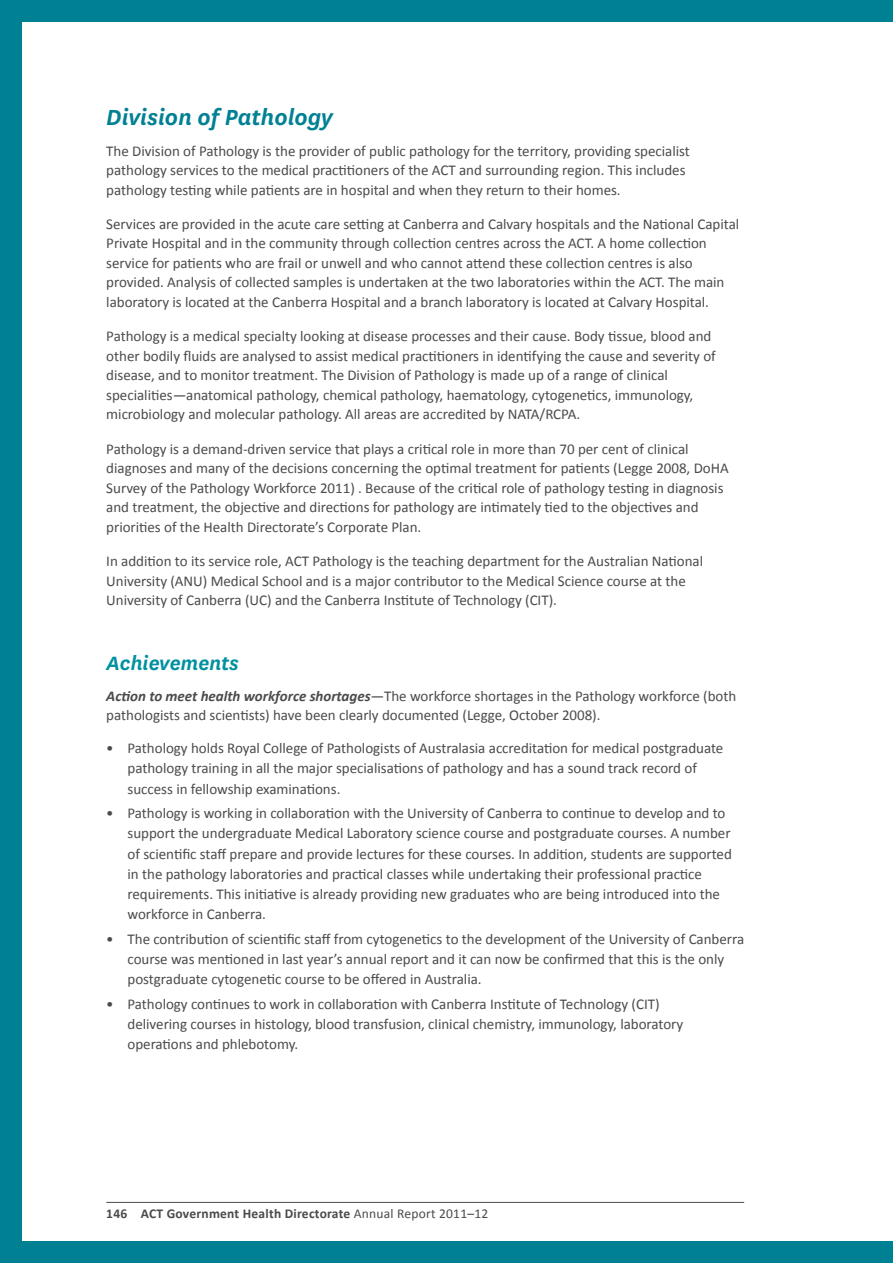
<style>
.page{position:relative;width:893px;height:1263px;background:#fff}
.page>*{position:absolute;margin:0;border:0;box-sizing:border-box;transform-origin:0 0}
.t1{font:italic 600 25.5px "National";color:#008193}
.t2{font:italic 600 22.5px "National";color:#0091a1}
.t3{font:15px/19.5px "Calibri";color:#4b4b4d}
.t4{font:700 13.5px "Calibri";letter-spacing:.015em;color:#4a4a4d}
.s1{font-style:italic}
.s2{font-weight:700;font-style:italic}
.s3{font-weight:400}
</style>
<div class="page">
<hr style="left:106px;top:1202px;width:638px;height:1px;background:#4a4a4d">
<div style="left:0;top:0;width:893px;height:21px;background:#008193"></div>
<div style="left:0;top:1242px;width:893px;height:21px;background:#008193"></div>
<div style="left:0;top:0;width:21px;height:1263px;background:#008193"></div>
<h1 class="t1" style="left:106px;top:100px;width:228px">Division of Pathology</h1>
<p class="t3" style="left:106px;top:140px;width:585px">The Division of Pathology is the provider of public pathology for the territory, providing specialist pathology services to the medical practitioners of the ACT and surrounding region. This includes pathology testing while patients are in hospital and when they return to their homes.</p>
<p class="t3" style="left:106px;top:213px;width:634px">Services are provided in the acute care setting at Canberra and Calvary hospitals and the National Capital Private Hospital and in the community through collection centres across the ACT. A home collection service for patients who are frail or unwell and who cannot attend these collection centres is also provided. Analysis of collected samples is undertaken at the two laboratories within the ACT. The main laboratory is located at the Canberra Hospital and a branch laboratory is located at Calvary Hospital.</p>
<p class="t3" style="left:106px;top:326px;width:611px">Pathology is a medical specialty looking at disease processes and their cause. Body tissue, blood and other bodily fluids are analysed to assist medical practitioners in identifying the cause and severity of disease, and to monitor treatment. The Division of Pathology is made up of a range of clinical specialities<span class="s1">—</span>anatomical pathology, chemical pathology, haematology, cytogenetics, immunology, microbiology and molecular pathology. All areas are accredited by NATA/RCPA.</p>
<p class="t3" style="left:106px;top:438px;width:624px">Pathology is a demand-driven service that plays a critical role in more than 70 per cent of clinical diagnoses and many of the decisions concerning the optimal treatment for patients (Legge 2008, DoHA Survey of the Pathology Workforce 2011) . Because of the critical role of pathology testing in diagnosis and treatment, the objective and directions for pathology are intimately tied to the objectives and priorities of the Health Directorate’s Corporate Plan.</p>
<p class="t3" style="left:106px;top:551px;width:598px">In addition to its service role, ACT Pathology is the teaching department for the Australian National<br>University (ANU) Medical School and is a major contributor to the Medical Science course at the<br>University of Canberra (UC) and the Canberra Institute of Technology (CIT).</p>
<h2 class="t2" style="left:106px;top:648px;width:134px">Achievements</h2>
<p class="t3" style="left:106px;top:685px;width:631px"><span class="s2">Action to meet health workforce shortages</span><span class="s1">—</span>The workforce shortages in the Pathology workforce (both pathologists and scientists) have been clearly documented (Legge, October 2008).</p>
<p class="t3" style="left:128px;top:737px;width:597px;line-height:20.2px;text-indent:-21px">• Pathology holds Royal College of Pathologists of Australasia accreditation for medical postgraduate pathology training in all the major specialisations of pathology and has a sound track record of success in fellowship examinations.</p>
<p class="t3" style="left:128px;top:802px;width:606px;line-height:20.2px;text-indent:-21px">• Pathology is working in collaboration with the University of Canberra to continue to develop and to support the undergraduate Medical Laboratory science course and postgraduate courses. A number of scientific staff prepare and provide lectures for these courses. In addition, students are supported in the pathology laboratories and practical classes while undertaking their professional practice requirements. This initiative is already providing new graduates who are being introduced into the workforce in Canberra.</p>
<p class="t3" style="left:128px;top:928px;width:618px;line-height:20.2px;text-indent:-21px">• The contribution of scientific staff from cytogenetics to the development of the University of Canberra course was mentioned in last year’s annual report and it can now be confirmed that this is the only postgraduate cytogenetic course to be offered in Australia.</p>
<p class="t3" style="left:128px;top:993px;width:557px;line-height:20.2px;text-indent:-21px">• Pathology continues to work in collaboration with Canberra Institute of Technology (CIT) delivering courses in histology, blood transfusion, clinical chemistry, immunology, laboratory operations and phlebotomy.</p>
<p class="t4" style="left:106px;top:1205px;width:384px">146 ACT Government Health Directorate <span class="s3">Annual Report 2011–12</span></p>
</div>
